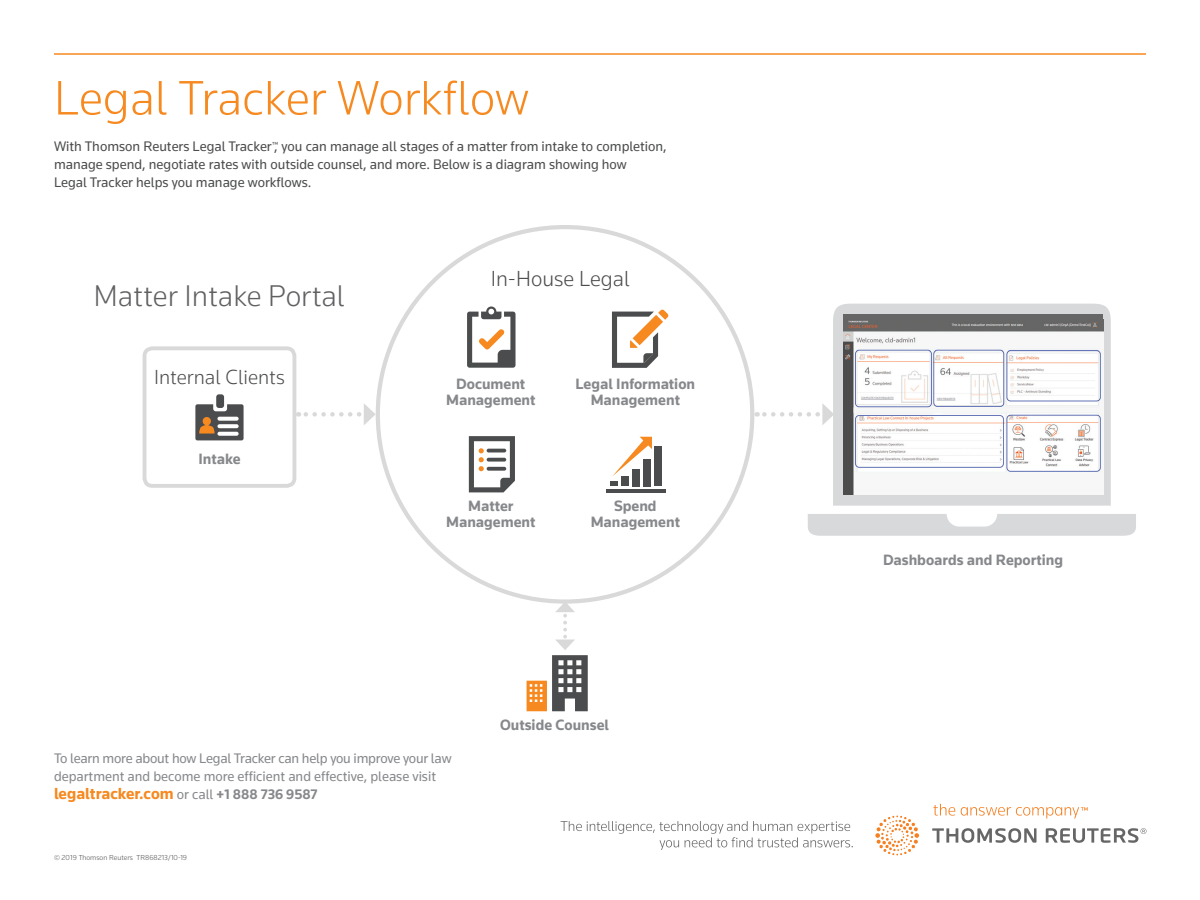
<style>
.page{position:relative;width:1200px;height:900px;background:#fff}
.page>*{position:absolute;margin:0;border:0;box-sizing:border-box;transform-origin:0 0}
.t1{font:300 50.25px "Knowledge 2017";color:#f6891f}
.t2{font:300 30.9px "Knowledge 2017";color:#606063}
.t3{font:300 22.5px "Knowledge 2017";color:#4b4c4d}
.t4{font:300 21px "Knowledge 2017";color:#4b4c4d}
.t5{font:700 16.5px "Knowledge 2017";color:#f6891f}
.t6{font:700 15.45px/16px "Knowledge 2017";color:#86888b;text-align:center}
.t7{font:14.25px/18px "Knowledge 2017";color:#4b4c4d}
.t8{font:14.25px/18px "Knowledge 2017";letter-spacing:-.01em;color:#86888b}
.t9{font:300 7.5px "Knowledge";color:#4b4c4d}
.s1{font-weight:400;font-size:14.25px;color:#86888b}
.s2{font-size:14.25px;color:#86888b}
</style>
<div class="page">
<svg style="left:757px;top:403px;width:76px;height:22px"></svg>
<div style="left:143px;top:346px;width:153px;height:142px;border:4px solid #d9d9d9;border-radius:8px"></div>
<svg style="left:561px;top:804px;width:585px;height:51px"></svg>
<div style="left:216px;top:394px;width:8px;height:14px;background:#4b4c4d;border-radius:3px"></div>
<svg style="left:195px;top:404px;width:49px;height:36px;background:#7f756c"></svg>
<svg style="left:467px;top:306px;width:49px;height:62px"></svg>
<svg style="left:612px;top:310px;width:56px;height:58px"></svg>
<svg style="left:469px;top:436px;width:46px;height:56px"></svg>
<div style="left:654px;top:447px;width:8px;height:39px;background:#4b4c4d"></div>
<svg style="left:610px;top:437px;width:42px;height:49px"></svg>
<hr style="left:606px;top:489px;width:60px;height:3px;background:#4b4c4d">
<div style="left:621px;top:476px;width:7px;height:10px;background:#4b4c4d"></div>
<div style="left:632px;top:469px;width:8px;height:17px;background:#4b4c4d"></div>
<svg style="left:527px;top:602px;width:61px;height:109px"></svg>
<svg style="left:833px;top:304px;width:278px;height:202px;background:#dadbdc"></svg>
<svg style="left:808px;top:514px;width:328px;height:22px;background:#dbdcde"></svg>
<div style="left:843px;top:314px;width:260px;height:180px;background:#666"></div>
<img style="left:843px;top:320px;width:260px;height:174px">
<hr style="left:54px;top:53px;width:1092px;height:2px;background:#f6891f">
<svg style="left:298px;top:404px;width:78px;height:21px"></svg>
<p class="t1" style="left:54px;top:67px;width:476px">Legal Tracker Workflow</p>
<p class="t7" style="left:54px;top:137px;width:614px">With Thomson Reuters Legal Tracker<sup>™</sup>, you can manage all stages of a matter from intake to completion, manage spend, negotiate rates with outside counsel, and more. Below is a diagram showing how<br>Legal Tracker helps you manage workflows.</p>
<p class="t2" style="left:94px;top:277px;width:253px">Matter Intake Portal</p>
<p class="t4" style="left:154px;top:365px;width:132px">Internal Clients</p>
<p class="t6" style="left:198px;top:450px;width:44px">Intake</p>
<p class="t3" style="left:491px;top:265px;width:141px">In-House Legal</p>
<p class="t6" style="left:446px;top:375px;width:91px">Document<br>Management</p>
<p class="t6" style="left:576px;top:375px;width:121px">Legal Information<br>Management</p>
<p class="t6" style="left:446px;top:498px;width:91px">Matter<br>Management</p>
<p class="t6" style="left:591px;top:498px;width:91px">Spend<br>Management</p>
<p class="t6" style="left:500px;top:716px;width:110px">Outside Counsel</p>
<p class="t8" style="left:54px;top:749px;width:399px">To learn more about how Legal Tracker can help you improve your law department and become more efficient and effective, please visit</p>
<p class="t5" style="left:54px;top:783px;width:265px">legaltracker.com <span class="s1">or call</span> <span class="s2">+1 888 736 9587</span></p>
<p class="t9" style="left:54px;top:852px;width:135px">© 2019 Thomson Reuters TR868213/10-19</p>
<p class="t6" style="left:883px;top:552px;width:182px">Dashboards and Reporting</p>
</div>
